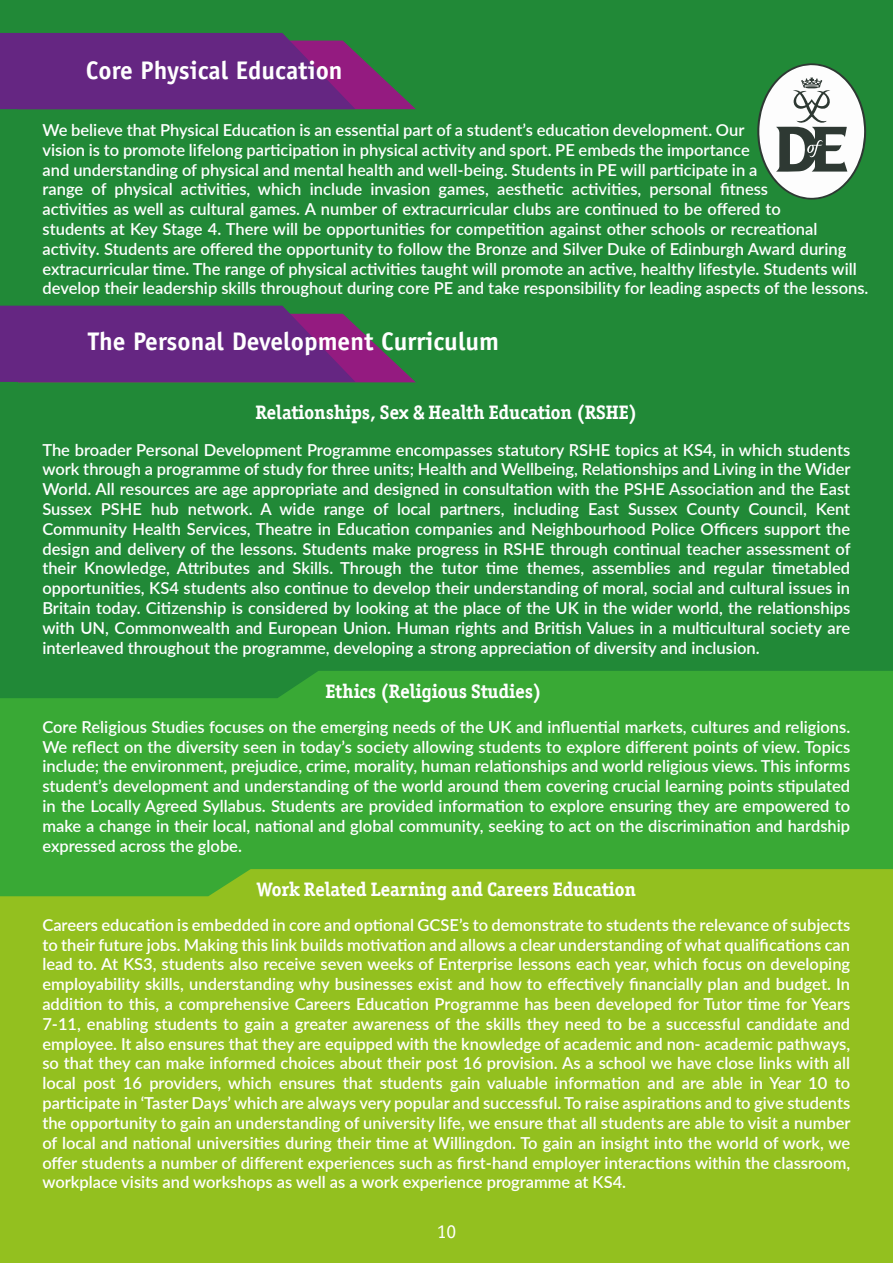
<style>
.page{position:relative;width:893px;height:1263px;background:#218937}
.page>*{position:absolute;margin:0;border:0;box-sizing:border-box;transform-origin:0 0}
.t1{font:700 25.5px "Officina Sans";color:#fff}
.t2{font:700 19.5px "Officina Ser ITC";color:#fff}
.t3{font:19.5px "Officina Sans";color:#fff}
.t4{font:600 16.5px/19.8px "Lato";color:#fff;text-align:justify}
</style>
<div class="page">
<svg style="left:0;top:33px;width:416px;height:76px;background:#632f79"></svg>
<svg style="left:0;top:306px;width:416px;height:76px;background:#632f79"></svg>
<div style="left:0;top:671px;width:893px;height:198px;background:#39a935"></div>
<div style="left:0;top:869px;width:893px;height:394px;background:#93c01f"></div>
<svg style="left:757px;top:63px;width:109px;height:137px"></svg>
<h1 class="t1" style="left:86px;top:55px;width:258px">Core Physical Education</h1>
<p class="t4" style="left:43px;top:119px;width:827px;text-align:left">We believe that Physical Education is an essential part of a student’s education development. Our<br>vision is to promote lifelong participation in physical activity and sport. PE embeds the importance<br>and understanding of physical and mental health and well-being. Students in PE will participate in a<br>range of physical activities, which include invasion games, aesthetic activities, personal fitness<br>activities as well as cultural games. A number of extracurricular clubs are continued to be offered to<br>students at Key Stage 4. There will be opportunities for competition against other schools or recreational activity. Students are offered the opportunity to follow the Bronze and Silver Duke of Edinburgh Award during extracurricular time. The range of physical activities taught will promote an active, healthy lifestyle. Students will develop their leadership skills throughout during core PE and take responsibility for leading aspects of the lessons.</p>
<h1 class="t1" style="left:88px;top:325px;width:413px">The Personal Development Curriculum</h1>
<p class="t2" style="left:255px;top:401px;width:384px">Relationships, Sex &amp; Health Education (RSHE)</p>
<p class="t4" style="left:42px;top:439px;width:810px">The broader Personal Development Programme encompasses statutory RSHE topics at KS4, in which students work through a programme of study for three units; Health and Wellbeing, Relationships and Living in the Wider World. All resources are age appropriate and designed in consultation with the PSHE Association and the East Sussex PSHE hub network. A wide range of local partners, including East Sussex County Council, Kent Community Health Services, Theatre in Education companies and Neighbourhood Police Officers support the design and delivery of the lessons. Students make progress in RSHE through continual teacher assessment of their Knowledge, Attributes and Skills. Through the tutor time themes, assemblies and regular timetabled opportunities, KS4 students also continue to develop their understanding of moral, social and cultural issues in Britain today. Citizenship is considered by looking at the place of the UK in the wider world, the relationships with UN, Commonwealth and European Union. Human rights and British Values in a multicultural society are interleaved throughout the programme, developing a strong appreciation of diversity and inclusion.</p>
<p class="t2" style="left:325px;top:679px;width:218px">Ethics (Religious Studies)</p>
<p class="t4" style="left:42px;top:716px;width:809px">Core Religious Studies focuses on the emerging needs of the UK and influential markets, cultures and religions.<br>We reflect on the diversity seen in today’s society allowing students to explore different points of view. Topics include; the environment, prejudice, crime, morality, human relationships and world religious views. This informs student’s development and understanding of the world around them covering crucial learning points stipulated in the Locally Agreed Syllabus. Students are provided information to explore ensuring they are empowered to make a change in their local, national and global community, seeking to act on the discrimination and hardship expressed across the globe.</p>
<p class="t2" style="left:257px;top:878px;width:380px">Work Related Learning and Careers Education</p>
<p class="t4" style="left:42px;top:914px;width:810px">Careers education is embedded in core and optional GCSE’s to demonstrate to students the relevance of subjects to their future jobs. Making this link builds motivation and allows a clear understanding of what qualifications can lead to. At KS3, students also receive seven weeks of Enterprise lessons each year, which focus on developing employability skills, understanding why businesses exist and how to effectively financially plan and budget. In addition to this, a comprehensive Careers Education Programme has been developed for Tutor time for Years 7-11, enabling students to gain a greater awareness of the skills they need to be a successful candidate and employee. It also ensures that they are equipped with the knowledge of academic and non- academic pathways, so that they can make informed choices about their post 16 provision. As a school we have close links with all local post 16 providers, which ensures that students gain valuable information and are able in Year 10 to participate in ‘Taster Days’ which are always very popular and successful. To raise aspirations and to give students the opportunity to gain an understanding of university life, we ensure that all students are able to visit a number of local and national universities during their time at Willingdon. To gain an insight into the world of work, we offer students a number of different experiences such as first-hand employer interactions within the classroom, workplace visits and workshops as well as a work experience programme at KS4.</p>
<p class="t3" style="left:437px;top:1220px;width:21px">10</p>
</div>
